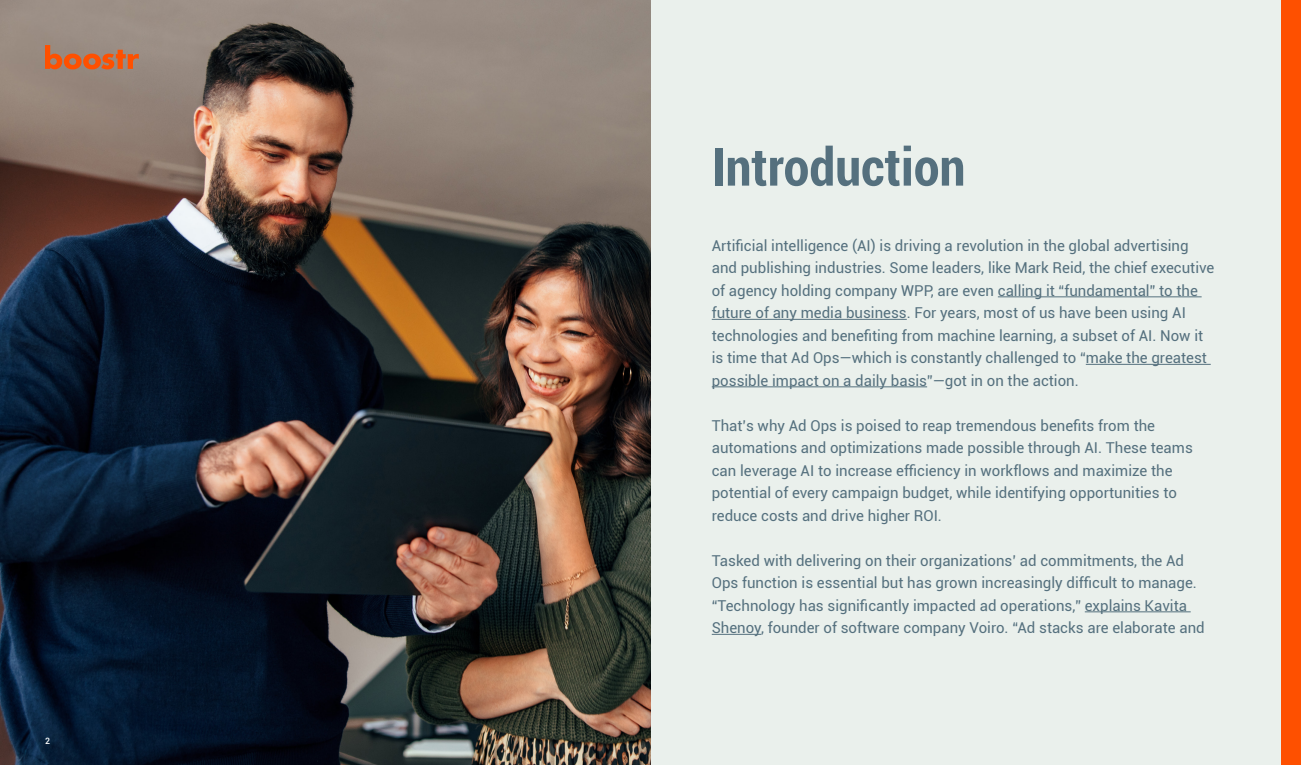
<style>
.page{position:relative;width:1301px;height:765px;background:#fff}
.page>*{position:absolute;margin:0;border:0;box-sizing:border-box;transform-origin:0 0}
.t1{font:700 condensed 52.5px "Roboto";color:#55707e}
.t2{font:15px/22.5px "Roboto";color:#55707e}
.t3{font:500 8.75px "Roboto";color:#fff}
</style>
<div class="page">
<div style="left:0;top:0;width:1281px;height:765px;background:#eaf0ec"></div>
<div style="left:1281px;top:0;width:20px;height:765px;background:#fe5000"></div>
<hr style="left:997px;top:296px;width:204px;height:1px;background:#55707e">
<hr style="left:712px;top:319px;width:194px;height:1px;background:#55707e">
<hr style="left:1085px;top:364px;width:125px;height:1px;background:#55707e">
<hr style="left:712px;top:386px;width:215px;height:1px;background:#55707e">
<hr style="left:1084px;top:611px;width:106px;height:1px;background:#55707e">
<hr style="left:712px;top:634px;width:49px;height:1px;background:#55707e">
<img style="left:0;top:0;width:650px;height:765px">
<svg style="left:45px;top:45px;width:94px;height:24px;background:#c47149"></svg>
<p class="t3" style="left:45px;top:734px;width:6px">2</p>
<h1 class="t1" style="left:712px;top:130px;width:255px">Introduction</h1>
<p class="t2" style="left:712px;top:234px;width:504px">Artificial intelligence (AI) is driving a revolution in the global advertising and publishing industries. Some leaders, like Mark Reid, the chief executive of agency holding company WPP, are even calling it “fundamental” to the future of any media business. For years, most of us have been using AI technologies and benefiting from machine learning, a subset of AI. Now it is time that Ad Ops—which is constantly challenged to “make the greatest possible impact on a daily basis”—got in on the action.</p>
<p class="t2" style="left:712px;top:414px;width:482px">That’s why Ad Ops is poised to reap tremendous benefits from the automations and optimizations made possible through AI. These teams can leverage AI to increase efficiency in workflows and maximize the potential of every campaign budget, while identifying opportunities to reduce costs and drive higher ROI.</p>
<p class="t2" style="left:712px;top:549px;width:494px">Tasked with delivering on their organizations’ ad commitments, the Ad Ops function is essential but has grown increasingly difficult to manage. “Technology has significantly impacted ad operations,” explains Kavita Shenoy, founder of software company Voiro. “Ad stacks are elaborate and</p>
</div>
